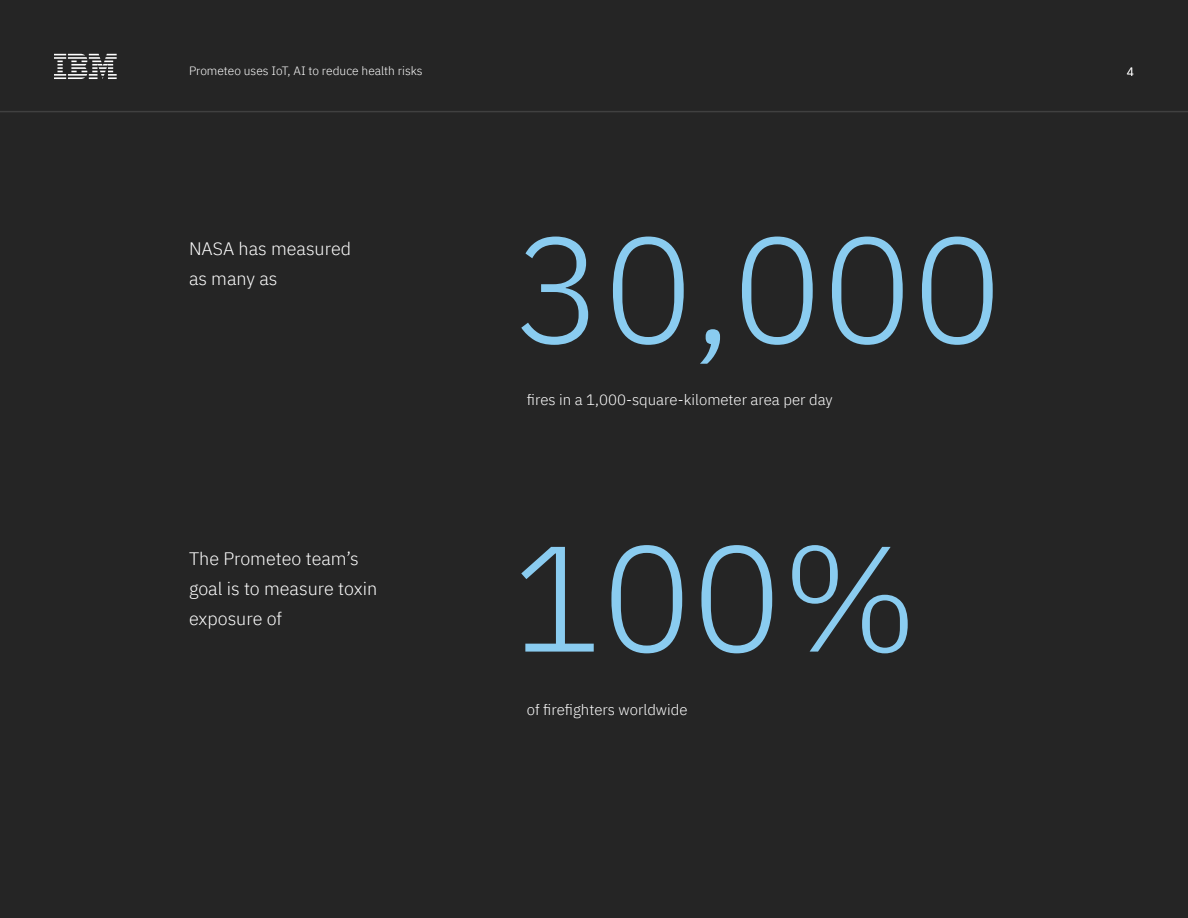
<style>
.page{position:relative;width:1188px;height:918px;background:#252525}
.page>*{position:absolute;margin:0;border:0;box-sizing:border-box;transform-origin:0 0}
.t1{font:300 150px "IBM Plex Sans";color:#8accf0}
.t2{font:300 18px/30px "IBM Plex Sans";color:#fff}
.t3{font:300 15px "IBM Plex Sans";color:#fff}
.t4{font:300 12px "IBM Plex Sans";color:#fff}
</style>
<div class="page">
<hr style="left:0;top:111px;width:1188px;height:1px;background:#dcddde">
<svg style="left:54px;top:54px;width:63px;height:25px"></svg>
<p class="t4" style="left:189px;top:62px;width:235px">Prometeo uses IoT, AI to reduce health risks</p>
<p class="t4" style="left:1127px;top:63px;width:9px">4</p>
<p class="t2" style="left:189px;top:232px;width:164px">NASA has measured as many as</p>
<p class="t2" style="left:189px;top:542px;width:190px">The Prometeo team’s goal is to measure toxin exposure of</p>
<h1 class="t1" style="left:513px;top:177px;width:490px">30,000</h1>
<p class="t3" style="left:527px;top:389px;width:307px">fires in a 1,000-square-kilometer area per day</p>
<h1 class="t1" style="left:512px;top:485px;width:408px">100%</h1>
<p class="t3" style="left:527px;top:699px;width:162px">of firefighters worldwide</p>
</div>
